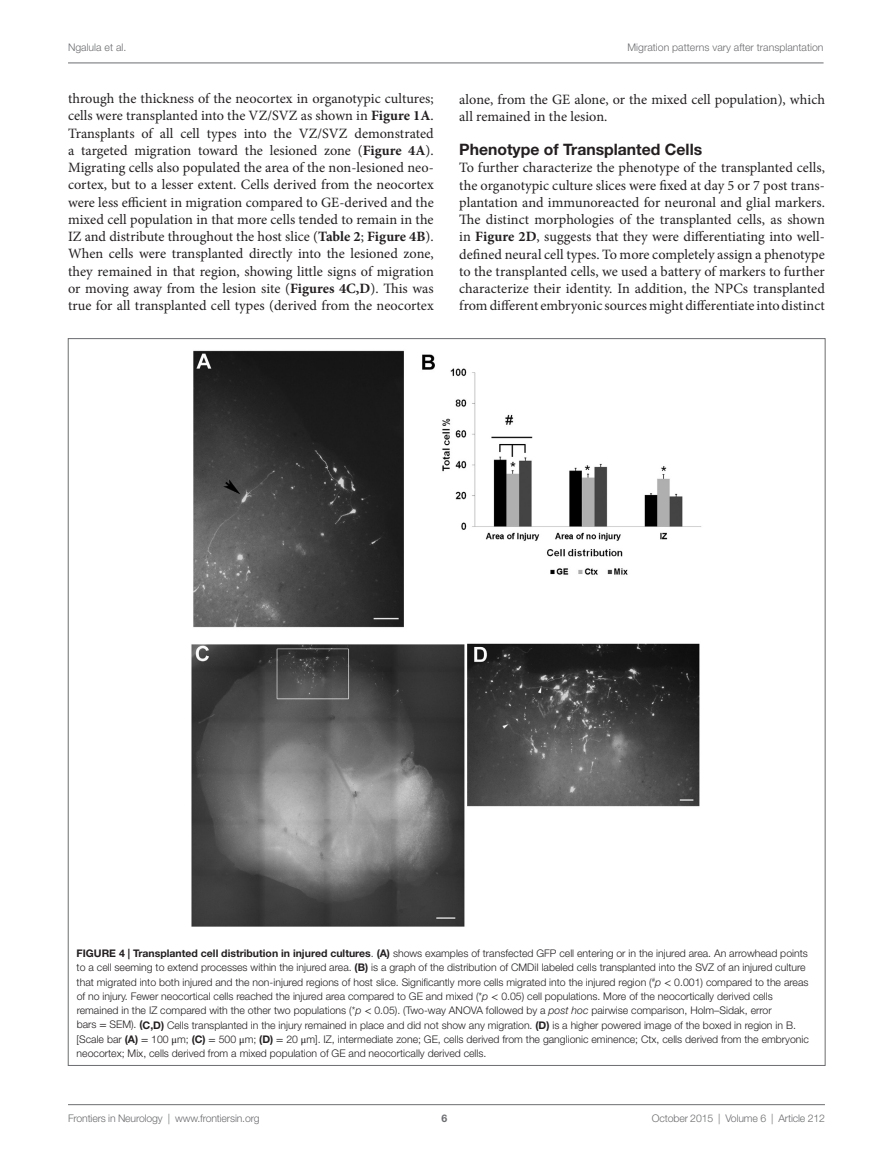
<style>
.page{position:relative;width:893px;height:1170px;background:#fff}
.page>*{position:absolute;margin:0;border:0;box-sizing:border-box;transform-origin:0 0}
.t1{font:700 15.75px "Helvetica Neue LT Std";color:#231f20}
.t2{font:14.25px/17.2px "Minion Pro";letter-spacing:.005em;color:#231f20;text-align:justify}
.t3{font:300 10.5px/14.2px "Helvetica Neue LT Std";color:#231f20}
.t4{font:300 10.5px "Helvetica Neue LT Std";letter-spacing:-.015em;color:#6c6d70}
.t5{font:700 10.5px "Helvetica Neue LT Std";color:#6c6d70}
.s1{font-weight:700}
.s2{font-style:italic}
.s3{font-family:"STIX General";font-weight:400}
</style>
<div class="page">
<img style="left:191px;top:350px;width:511px;height:577px">
<hr style="left:68px;top:1104px;width:757px;height:1px;background:#6c6d70">
<hr style="left:68px;top:63px;width:756px;height:1px;background:#6c6d70">
<p class="t4" style="left:68px;top:41px;width:60px">Ngalula et al.</p>
<p class="t4" style="left:627px;top:41px;width:198px">Migration patterns vary after transplantation</p>
<p class="t2" style="left:68px;top:90px;width:367px">through the thickness of the neocortex in organotypic cultures; cells were transplanted into the VZ/SVZ as shown in <span class="s1">Figure 1A</span>.<br>Transplants of all cell types into the VZ/SVZ demonstrated a targeted migration toward the lesioned zone (<span class="s1">Figure 4A</span>).<br>Migrating cells also populated the area of the non-lesioned neo&shy;cortex, but to a lesser extent. Cells derived from the neocortex were less efficient in migration compared to GE-derived and the mixed cell population in that more cells tended to remain in the IZ and distribute throughout the host slice (<span class="s1">Table 2</span>; <span class="s1">Figure 4B</span>).<br>When cells were transplanted directly into the lesioned zone, they remained in that region, showing little signs of migration or moving away from the lesion site (<span class="s1">Figures 4C,D</span>). This was true for all transplanted cell types (derived from the neocortex</p>
<p class="t2" style="left:459px;top:90px;width:367px">alone, from the GE alone, or the mixed cell population), which all remained in the lesion.</p>
<p class="t1" style="left:459px;top:140px;width:244px">Phenotype of Transplanted Cells</p>
<p class="t2" style="left:459px;top:159px;width:367px">To further characterize the phenotype of the transplanted cells, the organotypic culture slices were fixed at day 5 or 7 post trans&shy;plantation and immunoreacted for neuronal and glial markers.<br>The distinct morphologies of the transplanted cells, as shown in <span class="s1">Figure 2D</span>, suggests that they were differentiating into well&shy;defined neural cell types. To more completely assign a phenotype to the transplanted cells, we used a battery of markers to further characterize their identity. In addition, the NPCs transplanted from different embryonic sources might differentiate into distinct</p>
<p class="t3" style="left:77px;top:946px;width:734px"><span class="s1">FIG URE 4 | Transplanted cell distribution in injured cultures</span>. <span class="s1">(A)</span> shows examples of transfected GFP cell entering or in the injured area. An arrowhead points to a cell seeming to extend processes within the injured area. <span class="s1">(B)</span> is a graph of the distribution of CMDiI labeled cells transplanted into the SVZ of an injured culture that migrated into both injured and the non-injured regions of host slice. Significantly more cells migrated into the injured region (<sup>#</sup><span class="s2">p</span> <span class="s3">&lt;</span> 0.001) compared to the areas of no injury. Fewer neocortical cells reached the injured area compared to GE and mixed (*<span class="s2">p</span> <span class="s3">&lt;</span> 0.05) cell populations. More of the neocortically derived cells remained in the IZ compared with the other two populations (*<span class="s2">p</span> <span class="s3">&lt;</span> 0.05). (Two-way ANOVA followed by a <span class="s2">post hoc</span> pairwise comparison, Holm–Sidak, error<br>bars <span class="s3">=</span> SEM). <span class="s1">(C,D)</span> Cells transplanted in the injury remained in place and did not show any migration. <span class="s1">(D)</span> is a higher powered image of the boxed in region in B. [Scale bar <span class="s1">(A)</span> <span class="s3">=</span> 100 <span class="s3">μ</span>m; <span class="s1">(C)</span> <span class="s3">=</span> 500 <span class="s3">μ</span>m; <span class="s1">(D)</span> <span class="s3">=</span> 20 <span class="s3">μ</span>m]. IZ, intermediate zone; GE, cells derived from the ganglionic eminence; Ctx, cells derived from the embryonic neocortex; Mix, cells derived from a mixed population of GE and neocortically derived cells.</p>
<p class="t4" style="left:68px;top:1111px;width:193px">Frontiers in Neurology | www.frontiersin.org</p>
<p class="t5" style="left:441px;top:1111px;width:7px">6</p>
<p class="t4" style="left:652px;top:1111px;width:174px">October 2015 | Volume 6 | Article 212</p>
</div>
